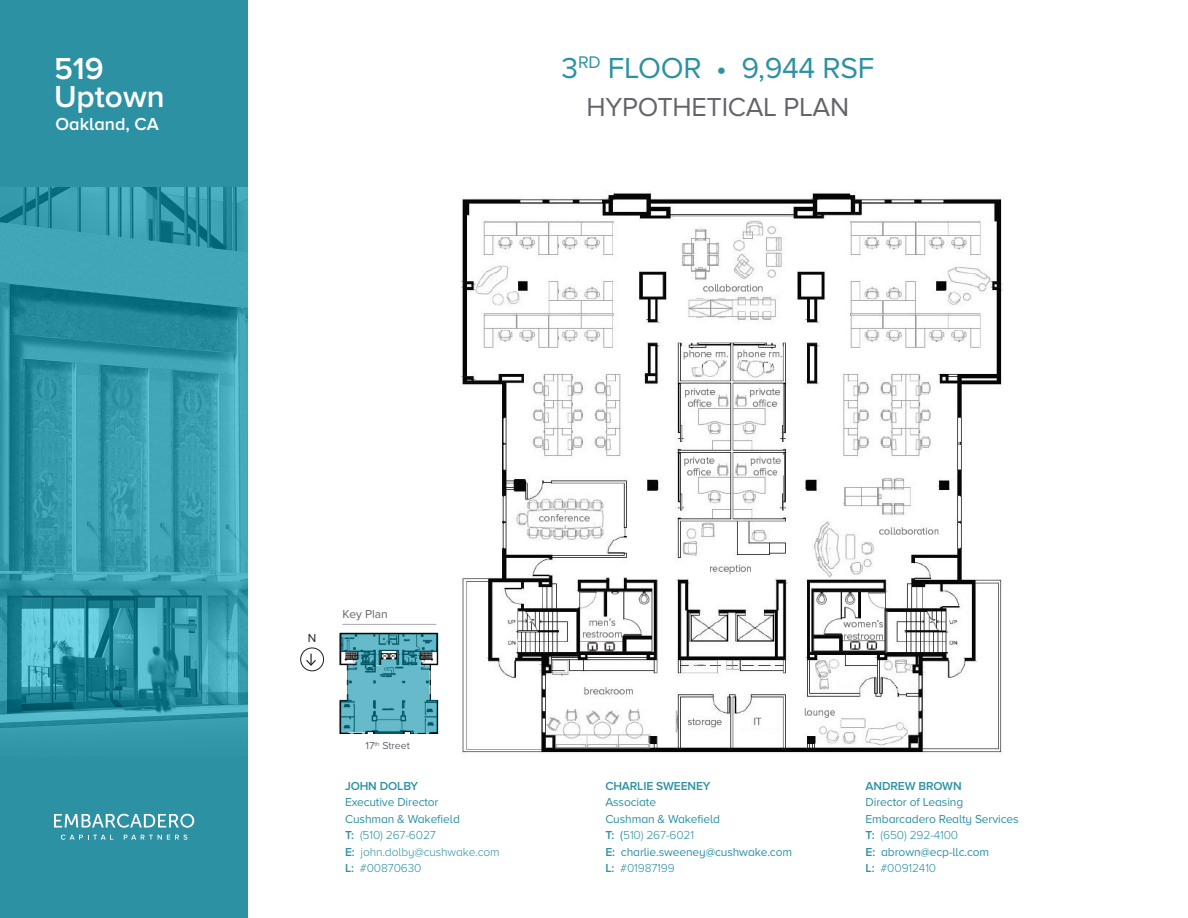
<style>
.page{position:relative;width:1188px;height:918px;background:#fff}
.page>*{position:absolute;margin:0;border:0;box-sizing:border-box;transform-origin:0 0}
.t1{font:600 31.5px "Proxima Nova A";color:#fff}
.section_head{font:30px "Proxima Nova A";letter-spacing:-.01em;color:#2c91a3}
.section_head-2{font:27px "Proxima Nova A";letter-spacing:-.01em;color:#63656a}
.t2{font:600 18px "Proxima Nova A";color:#fff}
.section_head-3{font:17.55px "Proxima Nova A";color:#2c91a3}
.Bullets{font:12px "Proxima Nova A";letter-spacing:-.01em;color:#2c91a3}
.Bullets-2{font:300 12px "Proxima Nova A";letter-spacing:-.01em;color:#2c91a3}
.Bullets-3{font:600 12px "Proxima Nova A";letter-spacing:-.01em;color:#2c91a3}
.t3{font:12px "Proxima Nova";color:#63656a}
.t4{font:12px "Proxima Nova";color:#231f20}
.t5{font:10.5px "Proxima Nova";color:#63656a}
.s1{font-size:30px}
.s2{font-weight:600}
.s3{font-weight:400}
</style>
<div class="page">
<img style="left:339px;top:633px;width:99px;height:101px">
<img style="left:460px;top:192px;width:543px;height:562px">
<svg style="left:341px;top:634px;width:96px;height:100px"></svg>
<hr style="left:342px;top:624px;width:94px;height:1px;background:#a9a8aa">
<div style="left:300px;top:648px;width:24px;height:23px;border:1px solid #231f20;border-radius:50%"></div>
<svg style="left:306px;top:654px;width:10px;height:12px"></svg>
<div style="left:0;top:0;width:248px;height:918px;background:#2c91a3"></div>
<img style="left:0;top:188px;width:248px;height:547px">
<svg style="left:54px;top:814px;width:140px;height:14px"></svg>
<svg style="left:61px;top:835px;width:52px;height:5px"></svg>
<svg style="left:124px;top:835px;width:63px;height:5px"></svg>
<p class="section_head-3" style="left:562px;top:52px;width:41px"><span class="s1">3</span>RD</p>
<p class="t1" style="left:54px;top:50px;width:51px">519</p>
<p class="section_head" style="left:608px;top:50px;width:268px">FLOOR • 9,944 RSF</p>
<p class="t1" style="left:54px;top:79px;width:112px">Uptown</p>
<p class="t2" style="left:56px;top:113px;width:105px">Oakland, CA</p>
<p class="section_head-2" style="left:587px;top:92px;width:264px">HYPOTHETICAL PLAN</p>
<p class="t4" style="left:308px;top:632px;width:10px">N</p>
<p class="t3" style="left:343px;top:608px;width:47px">Key Plan</p>
<p class="t5" style="left:366px;top:740px;width:46px">17<sup>th</sup> Street</p>
<p class="Bullets-3" style="left:345px;top:779px;width:75px">JOHN DOLBY</p>
<p class="Bullets" style="left:345px;top:795px;width:95px">Executive Director</p>
<p class="Bullets" style="left:345px;top:812px;width:116px">Cushman &amp; Wakefield</p>
<p class="Bullets-2" style="left:345px;top:828px;width:92px"><span class="s2">T:</span> (510) 267-6027</p>
<p class="Bullets-2" style="left:345px;top:845px;width:156px"><span class="s2">E:</span> john.dolby@cushwake.com</p>
<p class="Bullets-2" style="left:345px;top:861px;width:78px"><span class="s2">L:</span> #00870630</p>
<p class="Bullets-3" style="left:605px;top:779px;width:107px">CHARLIE SWEENEY</p>
<p class="Bullets" style="left:605px;top:795px;width:52px">Associate</p>
<p class="Bullets" style="left:605px;top:812px;width:116px">Cushman &amp; Wakefield</p>
<p class="Bullets-2" style="left:605px;top:828px;width:90px"><span class="s2">T:</span> <span class="s3">(</span>510) 267-6021</p>
<p class="Bullets" style="left:605px;top:845px;width:188px"><span class="s2">E:</span> charlie.sweeney@cushwake.com</p>
<p class="Bullets-2" style="left:605px;top:861px;width:71px"><span class="s2">L:</span> #01987199</p>
<p class="Bullets-3" style="left:866px;top:779px;width:98px">ANDREW BROWN</p>
<p class="Bullets" style="left:866px;top:795px;width:99px">Director of Leasing</p>
<p class="Bullets" style="left:866px;top:812px;width:155px">Embarcadero Realty Services</p>
<p class="Bullets-2" style="left:866px;top:828px;width:94px"><span class="s2">T:</span> (650) 292-4100</p>
<p class="Bullets" style="left:866px;top:845px;width:125px"><span class="s2">E:</span> abrown@ecp-llc.com</p>
<p class="Bullets-2" style="left:866px;top:861px;width:72px"><span class="s2">L:</span> #00912410</p>
</div>
